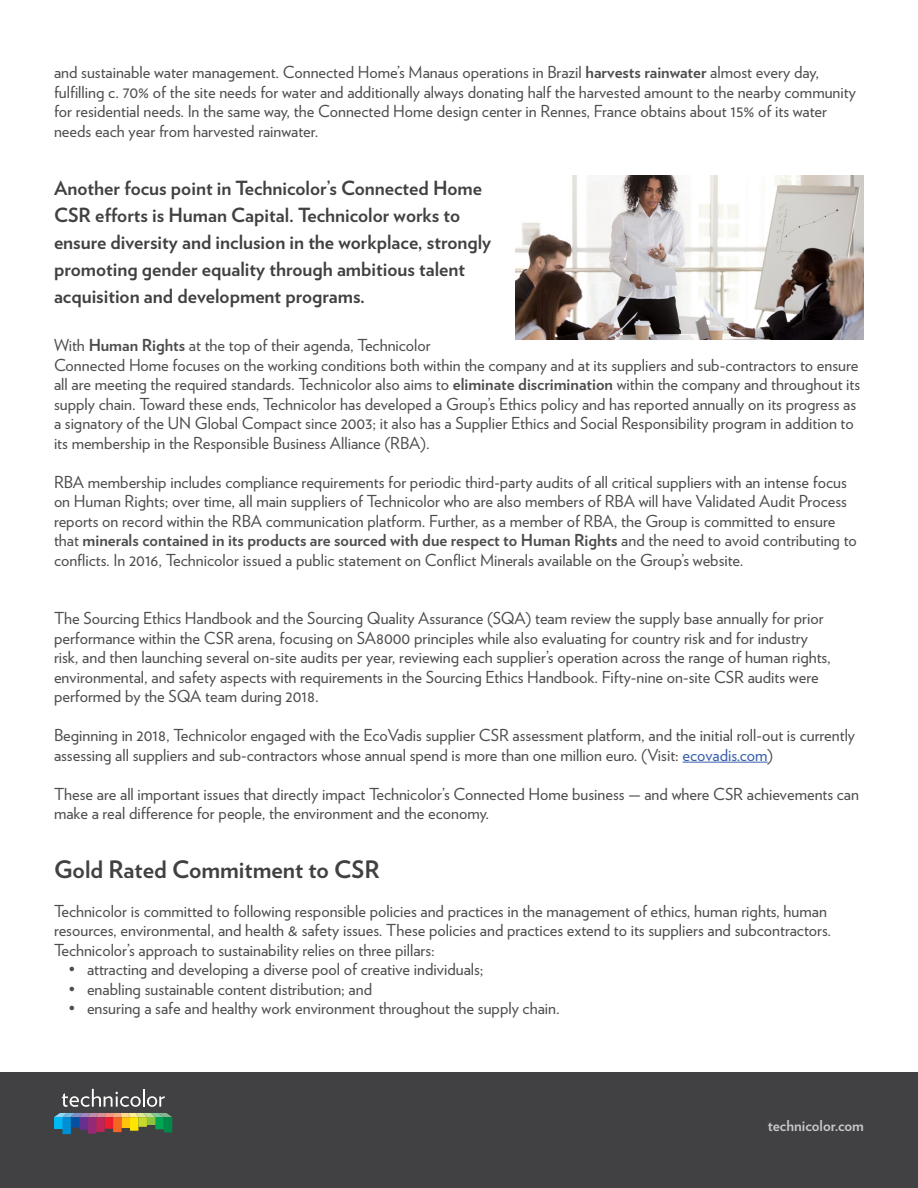
<style>
.page{position:relative;width:918px;height:1188px;background:#fff}
.page>*{position:absolute;margin:0;border:0;box-sizing:border-box;transform-origin:0 0}
.t1{font:700 24px "Verlag";color:#414042}
.t2{font:700 19.5px/27px "Verlag";color:#414042}
.t3{font:16.5px/19.5px "Verlag";color:#4d4d4f}
.t4{font:700 15px "Verlag";color:#c7c8ca}
.s1{font-weight:700}
.s2{color:#3a5fac}
</style>
<div class="page">
<div style="left:0;top:1072px;width:918px;height:116px;background:#414042"></div>
<svg style="left:54px;top:1113px;width:118px;height:21px"></svg>
<svg style="left:62px;top:1089px;width:103px;height:18px"></svg>
<hr style="left:683px;top:762px;width:85px;height:1px;background:#3a5fac">
<img style="left:516px;top:176px;width:348px;height:164px">
<p class="t3" style="left:54px;top:61px;width:804px">and sustainable water management. Connected Home’s Manaus operations in Brazil <span class="s1">harvests rainwater</span> almost every day, fulfilling c. 70% of the site needs for water and additionally always donating half the harvested amount to the nearby community for residential needs. In the same way, the Connected Home design center in Rennes, France obtains about 15% of its water needs each year from harvested rainwater.</p>
<p class="t2" style="left:54px;top:173px;width:439px">Another focus point in Technicolor’s Connected Home CSR efforts is Human Capital. Technicolor works to ensure diversity and inclusion in the workplace, strongly promoting gender equality through ambitious talent acquisition and development programs.</p>
<p class="t3" style="left:54px;top:334px;width:808px">With <span class="s1">Human Rights</span> at the top of their agenda, Technicolor<br>Connected Home focuses on the working conditions both within the company and at its suppliers and sub-contractors to ensure all are meeting the required standards. Technicolor also aims to <span class="s1">eliminate discrimination</span> within the company and throughout its supply chain. Toward these ends, Technicolor has developed a Group’s Ethics policy and has reported annually on its progress as a signatory of the UN Global Compact since 2003; it also has a Supplier Ethics and Social Responsibility program in addition to its membership in the Responsible Business Alliance (RBA).</p>
<p class="t3" style="left:54px;top:471px;width:804px">RBA membership includes compliance requirements for periodic third-party audits of all critical suppliers with an intense focus on Human Rights; over time, all main suppliers of Technicolor who are also members of RBA will have Validated Audit Process reports on record within the RBA communication platform. Further, as a member of RBA, the Group is committed to ensure that <span class="s1">minerals contained in its products are sourced with due respect to Human Rights</span> and the need to avoid contributing to conflicts. In 2016, Technicolor issued a public statement on Conflict Minerals available on the Group’s website.</p>
<p class="t3" style="left:54px;top:608px;width:778px">The Sourcing Ethics Handbook and the Sourcing Quality Assurance (SQA) team review the supply base annually for prior performance within the CSR arena, focusing on SA8000 principles while also evaluating for country risk and for industry risk, and then launching several on-site audits per year, reviewing each supplier’s operation across the range of human rights, environmental, and safety aspects with requirements in the Sourcing Ethics Handbook. Fifty-nine on-site CSR audits were performed by the SQA team during 2018.</p>
<p class="t3" style="left:54px;top:725px;width:803px">Beginning in 2018, Technicolor engaged with the EcoVadis supplier CSR assessment platform, and the initial roll-out is currently assessing all suppliers and sub-contractors whose annual spend is more than one million euro. (Visit: <span class="s2">ecovadis.com</span>)</p>
<p class="t3" style="left:54px;top:783px;width:807px">These are all important issues that directly impact Technicolor’s Connected Home business — and where CSR achievements can make a real difference for people, the environment and the economy.</p>
<h1 class="t1" style="left:54px;top:850px;width:327px">Gold Rated Commitment to CSR</h1>
<p class="t3" style="left:54px;top:900px;width:779px">Technicolor is committed to following responsible policies and practices in the management of ethics, human rights, human resources, environmental, and health &amp; safety issues. These policies and practices extend to its suppliers and subcontractors.<br>Technicolor’s approach to sustainability relies on three pillars:</p>
<p class="t3" style="left:69px;top:958px;width:416px">• attracting and developing a diverse pool of creative individuals;</p>
<p class="t3" style="left:69px;top:978px;width:305px">• enabling sustainable content distribution; and</p>
<p class="t3" style="left:69px;top:998px;width:492px">• ensuring a safe and healthy work environment throughout the supply chain.</p>
<p class="t4" style="left:768px;top:1114px;width:98px">technicolor.com</p>
</div>
